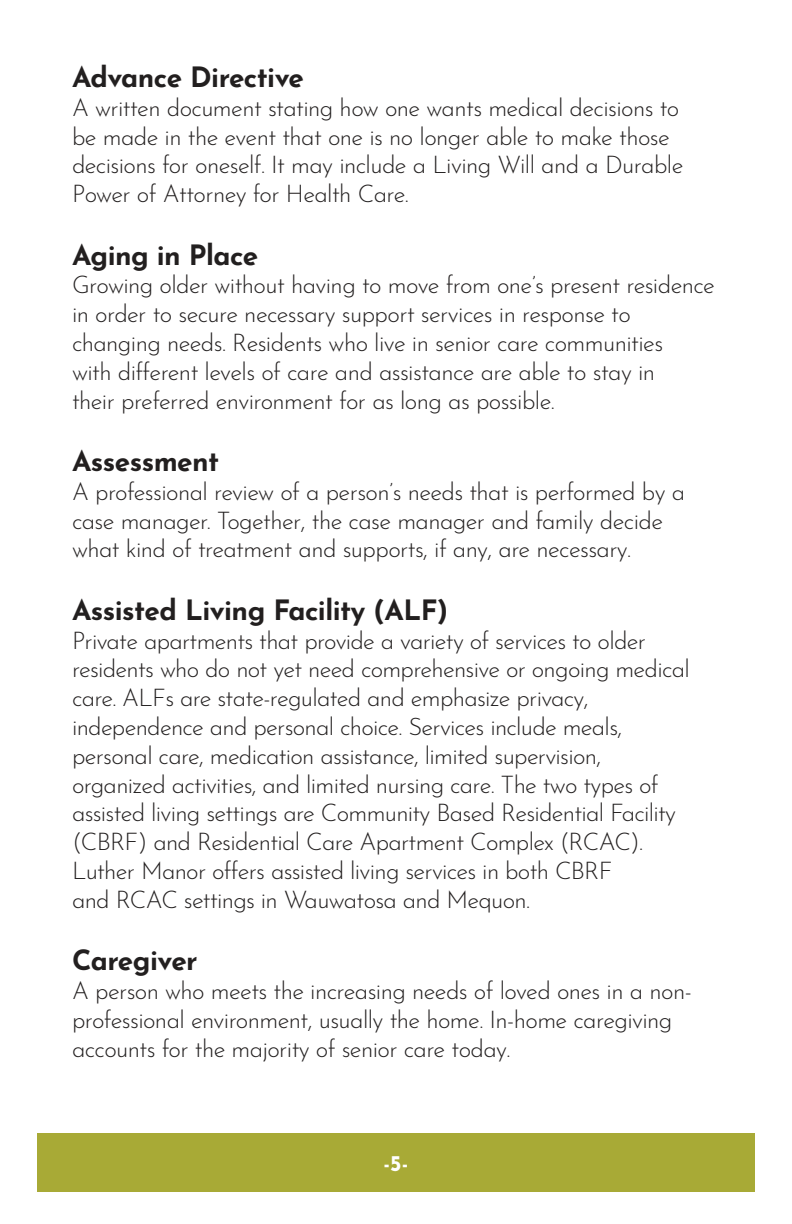
<style>
.page{position:relative;width:792px;height:1224px;background:#fff}
.page>*{position:absolute;margin:0;border:0;box-sizing:border-box;transform-origin:0 0}
.t1{font:700 28px "Josefin Sans";letter-spacing:-.02em;color:#221f1f}
.t2{font:300 24px/28.8px "Josefin Sans";letter-spacing:-.025em;color:#221f1f}
.t3{font:700 22px "Josefin Sans";color:#fff}
</style>
<div class="page">
<div style="left:37px;top:1134px;width:718px;height:58px;background:#a8aa36"></div>
<p class="t1" style="left:72px;top:65px;width:234px">Advance Directive</p>
<p class="t2" style="left:72px;top:91px;width:613px">A written document stating how one wants medical decisions to be made in the event that one is no longer able to make those decisions for oneself. It may include a Living Will and a Durable Power of Attorney for Health Care.</p>
<p class="t1" style="left:72px;top:243px;width:188px">Aging in Place</p>
<p class="t2" style="left:72px;top:268px;width:644px">Growing older without having to move from one’s present residence in order to secure necessary support services in response to changing needs. Residents who live in senior care communities<br>with different levels of care and assistance are able to stay in<br>their preferred environment for as long as possible.</p>
<p class="t1" style="left:72px;top:449px;width:149px">Assessment</p>
<p class="t2" style="left:72px;top:475px;width:615px">A professional review of a person’s needs that is performed by a case manager. Together, the case manager and family decide what kind of treatment and supports, if any, are necessary.</p>
<p class="t1" style="left:72px;top:598px;width:378px">Assisted Living Facility (ALF)</p>
<p class="t2" style="left:72px;top:624px;width:619px">Private apartments that provide a variety of services to older residents who do not yet need comprehensive or ongoing medical care. ALFs are state-regulated and emphasize privacy, independence and personal choice. Services include meals, personal care, medication assistance, limited supervision, organized activities, and limited nursing care. The two types of assisted living settings are Community Based Residential Facility (CBRF) and Residential Care Apartment Complex (RCAC).<br>Luther Manor offers assisted living services in both CBRF<br>and RCAC settings in Wauwatosa and Mequon.</p>
<p class="t1" style="left:72px;top:948px;width:127px">Caregiver</p>
<p class="t2" style="left:72px;top:974px;width:621px">A person who meets the increasing needs of loved ones in a non&shy;professional environment, usually the home. In-home caregiving accounts for the majority of senior care today.</p>
<p class="t3" style="left:384px;top:1153px;width:26px">-5-</p>
</div>
